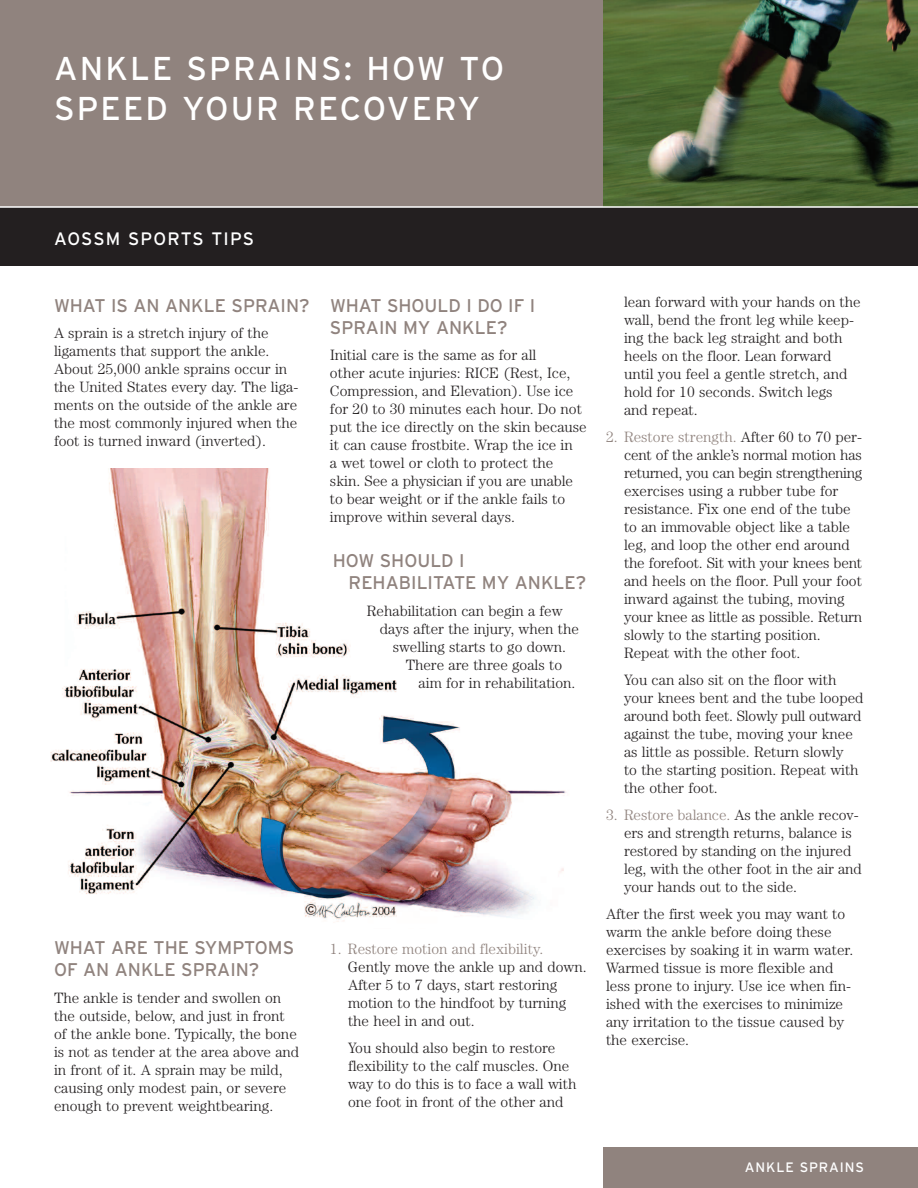
<style>
.page{position:relative;width:918px;height:1188px;background:#fff}
.page>*{position:absolute;margin:0;border:0;box-sizing:border-box;transform-origin:0 0}
.t1{font:33px/39.6px "Interstate";letter-spacing:.065em;color:#fff}
.t2{font:18.3px/22px "Interstate";color:#90837e}
.t3{font:18px "Interstate";letter-spacing:.06em;color:#fff}
.t4{font:300 15px/18px "Century";color:#231f20}
.t5{font:300 15px "Century";color:#90837e}
.t6{font:13.65px "Interstate";letter-spacing:.065em;color:#fff}
.s1{color:#90837e}
</style>
<div class="page">
<img style="left:603px;top:0;width:315px;height:206px">
<div style="left:0;top:0;width:603px;height:207px;background:#90837e"></div>
<img style="left:50px;top:468px;width:516px;height:454px">
<div style="left:0;top:207px;width:918px;height:59px;background:#231f20"></div>
<div style="left:603px;top:1148px;width:315px;height:40px;background:#90837e"></div>
<hr style="left:0;top:206px;width:918px;height:2px;background:#fff">
<h1 class="t1" style="left:54px;top:49px;width:452px">ANKLE SPRAINS: HOW TO<br>SPEED YOUR RECOVERY</h1>
<p class="t3" style="left:54px;top:228px;width:202px">AOSSM SPORTS TIPS</p>
<p class="t2" style="left:54px;top:294px;width:257px">WHAT IS AN ANKLE SPRAIN?</p>
<p class="t4" style="left:54px;top:325px;width:246px">A sprain is a stretch injury of the ligaments that support the ankle.<br>About 25,000 ankle sprains occur in the United States every day. The liga&shy;ments on the outside of the ankle are the most commonly injured when the foot is turned inward (inverted).</p>
<p class="t2" style="left:54px;top:937px;width:242px">WHAT ARE THE SYMPTOMS<br>OF AN ANKLE SPRAIN?</p>
<p class="t4" style="left:54px;top:990px;width:247px">The ankle is tender and swollen on the outside, below, and just in front of the ankle bone. Typically, the bone is not as tender at the area above and in front of it. A sprain may be mild, causing only modest pain, or severe enough to prevent weightbearing.</p>
<p class="t2" style="left:330px;top:294px;width:207px">WHAT SHOULD I DO IF I<br>SPRAIN MY ANKLE?</p>
<p class="t4" style="left:330px;top:348px;width:258px">Initial care is the same as for all<br>other acute injuries: RICE (Rest, Ice, Compression, and Elevation). Use ice for 20 to 30 minutes each hour. Do not put the ice directly on the skin because it can cause frostbite. Wrap the ice in<br>a wet towel or cloth to protect the skin. See a physician if you are unable to bear weight or if the ankle fails to improve within several days.</p>
<p class="t2" style="left:349px;top:550px;width:239px;text-indent:-16px">HOW SHOULD I<br>REHABILITATE MY ANKLE?</p>
<p class="t4" style="left:367px;top:603px;width:197px">Rehabilitation can begin a few</p>
<p class="t4" style="left:380px;top:621px;width:201px">days after the injury, when the</p>
<p class="t4" style="left:393px;top:639px;width:175px">swelling starts to go down.</p>
<p class="t4" style="left:406px;top:657px;width:158px">There are three goals to</p>
<p class="t4" style="left:419px;top:675px;width:158px">aim for in rehabilitation.</p>
<p class="t5" style="left:330px;top:943px;width:215px">1. Restore motion and flexibility.</p>
<p class="t4" style="left:348px;top:959px;width:240px">Gently move the ankle up and down.<br>After 5 to 7 days, start restoring motion to the hindfoot by turning the heel in and out.</p>
<p class="t4" style="left:348px;top:1040px;width:230px">You should also begin to restore flexibility to the calf muscles. One way to do this is to face a wall with one foot in front of the other and</p>
<p class="t4" style="left:624px;top:294px;width:238px">lean forward with your hands on the wall, bend the front leg while keep&shy;ing the back leg straight and both heels on the floor. Lean forward until you feel a gentle stretch, and hold for 10 seconds. Switch legs<br>and repeat.</p>
<p class="t4" style="left:624px;top:429px;width:240px;text-indent:-18px"><span class="s1">2. Restore strength.</span> After 60 to 70 per&shy;cent of the ankle’s normal motion has returned, you can begin strengthening exercises using a rubber tube for resistance. Fix one end of the tube to an immovable object like a table leg, and loop the other end around the forefoot. Sit with your knees bent and heels on the floor. Pull your foot inward against the tubing, moving your knee as little as possible. Return slowly to the starting position.<br>Repeat with the other foot.</p>
<p class="t4" style="left:624px;top:672px;width:241px">You can also sit on the floor with your knees bent and the tube looped around both feet. Slowly pull outward against the tube, moving your knee as little as possible. Return slowly<br>to the starting position. Repeat with the other foot.</p>
<p class="t4" style="left:624px;top:807px;width:239px;text-indent:-18px"><span class="s1">3. Restore balance.</span> As the ankle recov&shy;ers and strength returns, balance is restored by standing on the injured leg, with the other foot in the air and your hands out to the side.</p>
<p class="t4" style="left:606px;top:906px;width:249px">After the first week you may want to warm the ankle before doing these exercises by soaking it in warm water.<br>Warmed tissue is more flexible and less prone to injury. Use ice when fin&shy;ished with the exercises to minimize any irritation to the tissue caused by the exercise.</p>
<p class="t6" style="left:745px;top:1159px;width:121px">ANKLE SPRAINS</p>
</div>
